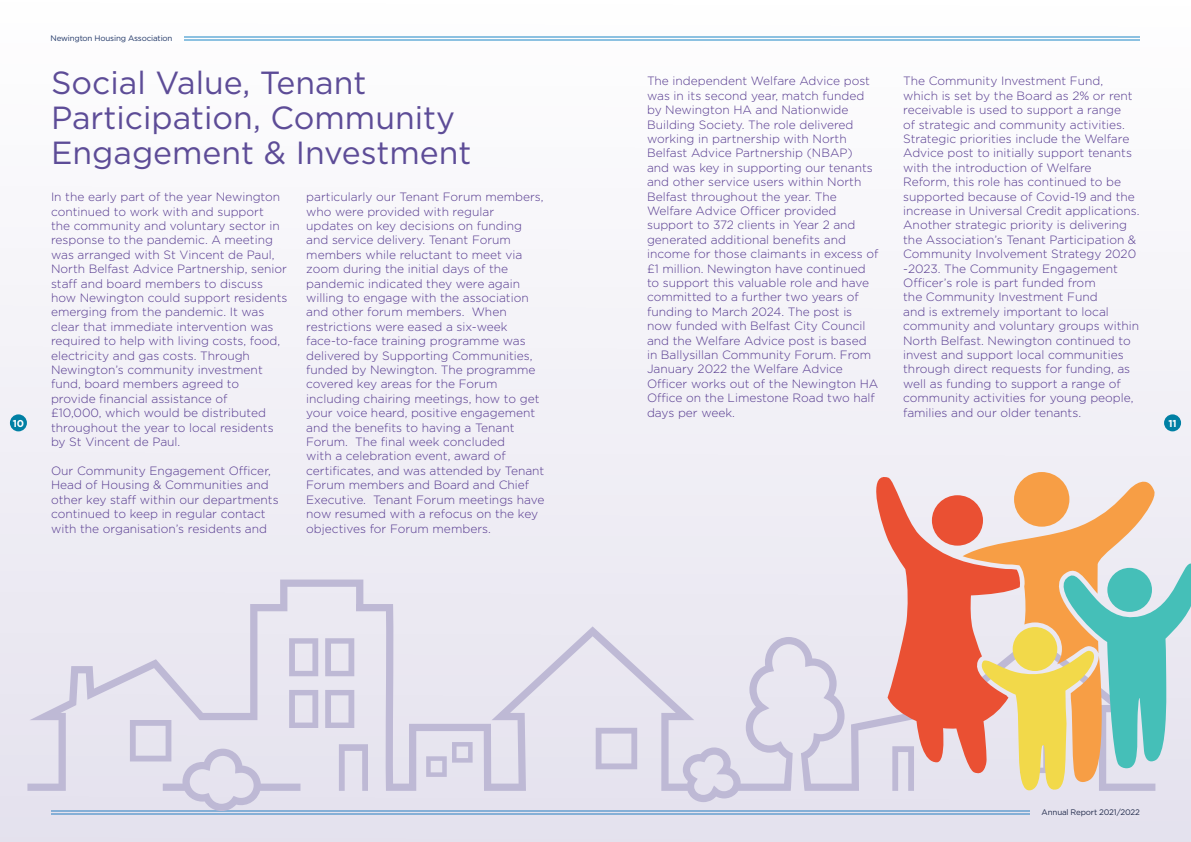
<style>
.page{position:relative;width:1191px;height:842px;background:#fff}
.page>*{position:absolute;margin:0;border:0;box-sizing:border-box;transform-origin:0 0}
.t1{font:32px/35px "Gotham";color:#5d4c97}
.t2{font:300 12px/14.4px "Gotham";color:#54388e}
.t3{font:700 10px "Gotham";color:#fff}
.t4{font:8px "Gotham";letter-spacing:-.02em;color:#203667}
.t5{font:8px "Gotham";letter-spacing:-.02em;color:#17243d}
</style>
<div class="page">
<div style="left:0;top:0;width:1191px;height:842px;background:linear-gradient(to bottom,#fdfefe,#e3e1ed)"></div>
<svg style="left:27px;top:579px;width:1128px;height:223px;background:#e4e1ed"></svg>
<svg style="left:339px;top:744px;width:29px;height:47px"></svg>
<svg style="left:426px;top:742px;width:46px;height:35px;background:#d8d5e5"></svg>
<svg style="left:130px;top:690px;width:188px;height:121px;background:#dedbea"></svg>
<svg style="left:975px;top:560px;width:216px;height:236px;background:#bfdadf"></svg>
<svg style="left:869px;top:471px;width:151px;height:305px;background:#e9998f"></svg>
<svg style="left:962px;top:472px;width:194px;height:311px;background:#d4bf97"></svg>
<div style="left:1164px;top:414px;width:17px;height:17px;background:#0080a4;border-radius:50%"></div>
<div style="left:10px;top:414px;width:17px;height:17px;background:#0080a4;border-radius:50%"></div>
<p class="t4" style="left:51px;top:34px;width:123px">Newington Housing Association</p>
<h1 class="t1" style="left:51px;top:65px;width:422px">Social Value, Tenant<br>Participation, Community<br>Engagement &amp; Investment</h1>
<p class="t2" style="left:51px;top:189px;width:238px">In the early part of the year Newington continued to work with and support<br>the community and voluntary sector in response to the pandemic. A meeting was arranged with St Vincent de Paul, North Belfast Advice Partnership, senior staff and board members to discuss how Newington could support residents emerging from the pandemic. It was clear that immediate intervention was required to help with living costs, food, electricity and gas costs. Through Newington’s community investment fund, board members agreed to<br>provide financial assistance of<br>£10,000, which would be distributed throughout the year to local residents by St Vincent de Paul.</p>
<p class="t2" style="left:51px;top:463px;width:229px">Our Community Engagement Officer, Head of Housing &amp; Communities and other key staff within our departments continued to keep in regular contact with the organisation’s residents and</p>
<p class="t2" style="left:647px;top:74px;width:233px">The independent Welfare Advice post was in its second year, match funded by Newington HA and Nationwide Building Society. The role delivered working in partnership with North Belfast Advice Partnership (NBAP)<br>and was key in supporting our tenants and other service users within North Belfast throughout the year. The Welfare Advice Officer provided support to 372 clients in Year 2 and generated additional benefits and income for those claimants in excess of £1 million. Newington have continued to support this valuable role and have committed to a further two years of funding to March 2024. The post is now funded with Belfast City Council and the Welfare Advice post is based in Ballysillan Community Forum. From January 2022 the Welfare Advice Officer works out of the Newington HA Office on the Limestone Road two half days per week.</p>
<p class="t2" style="left:903px;top:74px;width:238px">The Community Investment Fund, which is set by the Board as 2% or rent receivable is used to support a range<br>of strategic and community activities.<br>Strategic priorities include the Welfare Advice post to initially support tenants with the introduction of Welfare Reform, this role has continued to be supported because of Covid-19 and the increase in Universal Credit applications.<br>Another strategic priority is delivering the Association’s Tenant Participation &amp; Community Involvement Strategy 2020 -2023. The Community Engagement Officer’s role is part funded from<br>the Community Investment Fund<br>and is extremely important to local community and voluntary groups within North Belfast. Newington continued to invest and support local communities through direct requests for funding, as well as funding to support a range of community activities for young people, families and our older tenants.</p>
<p class="t2" style="left:306px;top:189px;width:240px">particularly our Tenant Forum members, who were provided with regular updates on key decisions on funding and service delivery. Tenant Forum members while reluctant to meet via zoom during the initial days of the pandemic indicated they were again willing to engage with the association and other forum members. When restrictions were eased a six-week face-to-face training programme was delivered by Supporting Communities, funded by Newington. The programme covered key areas for the Forum including chairing meetings, how to get your voice heard, positive engagement and the benefits to having a Tenant Forum. The final week concluded<br>with a celebration event, award of certificates, and was attended by Tenant Forum members and Board and Chief Executive. Tenant Forum meetings have now resumed with a refocus on the key objectives for Forum members.</p>
<p class="t3" style="left:13px;top:417px;width:13px">10</p>
<p class="t3" style="left:1168px;top:417px;width:10px">11</p>
<p class="t5" style="left:1041px;top:807px;width:100px">Annual Report 2021/2022</p>
</div>
